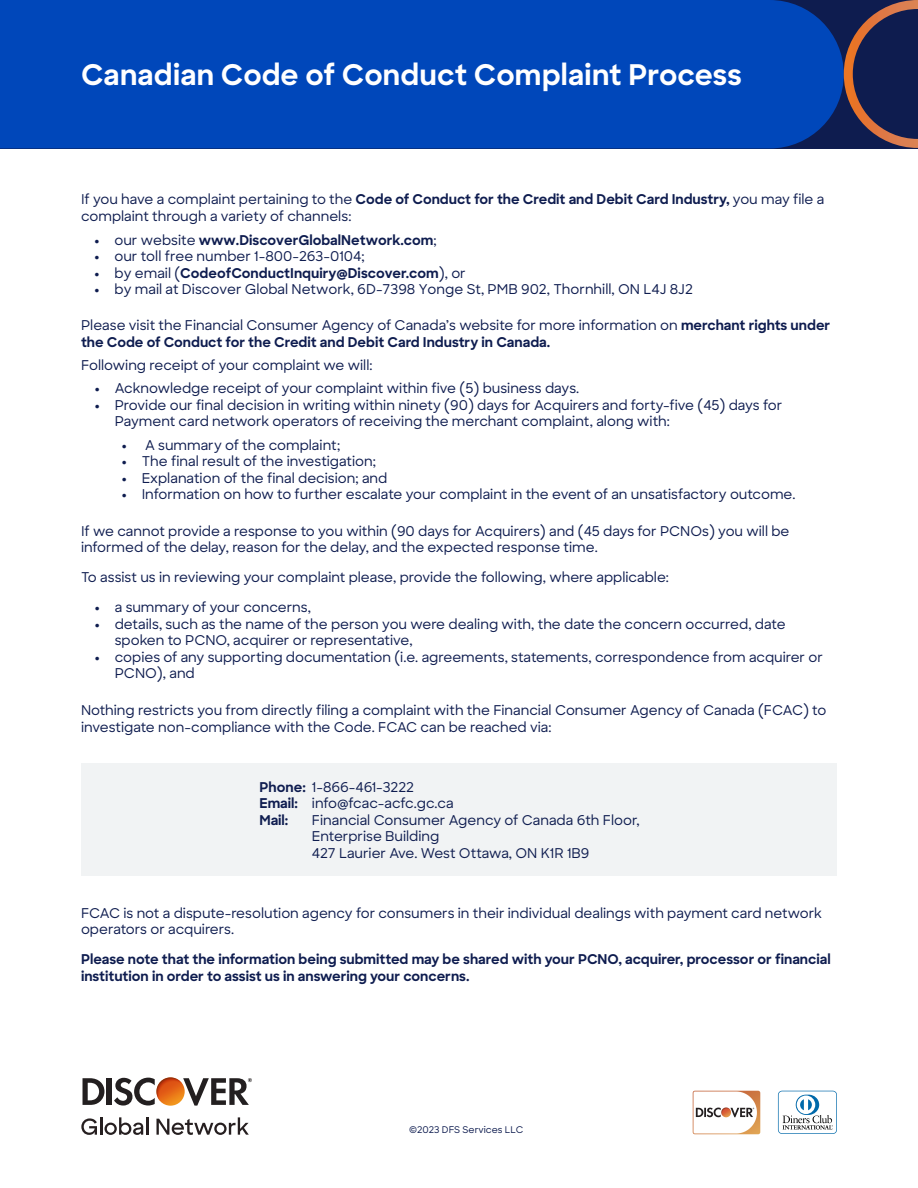
<style>
.page{position:relative;width:918px;height:1188px;background:#fff}
.page>*{position:absolute;margin:0;border:0;box-sizing:border-box;transform-origin:0 0}
.t1{font:700 28.5px "Discover Sans";letter-spacing:.005em;color:#fff}
.t2{font:500 13.5px/16.5px "Discover Sans";color:#0e1c4f}
.t3{font:700 13.5px/16.5px "Discover Sans";color:#0e1c4f}
.t4{font:500 9.3px "Discover Sans";color:#0e1c4f}
.s1{font-weight:700}
.s2{font-weight:800}
.s3{font-weight:500}
</style>
<div class="page">
<div style="left:81px;top:763px;width:756px;height:113px;background:#f1f3f4"></div>
<div style="left:0;top:0;width:844px;height:148px;background:#0047ba"></div>
<svg style="left:81px;top:1117px;width:67px;height:18px"></svg>
<svg style="left:156px;top:1117px;width:93px;height:18px"></svg>
<svg style="left:83px;top:1078px;width:21px;height:27px"></svg>
<div style="left:107px;top:1078px;width:5px;height:27px;background:#231f20"></div>
<svg style="left:114px;top:1078px;width:138px;height:28px"></svg>
<svg style="left:778px;top:1091px;width:59px;height:43px"></svg>
<svg style="left:844px;top:0;width:74px;height:148px;background:#342c4a"></svg>
<img style="left:692px;top:1090px;width:69px;height:45px">
<h1 class="t1" style="left:81px;top:56px;width:662px">Canadian Code of Conduct Complaint Process</h1>
<p class="t2" style="left:81px;top:191px;width:745px">If you have a complaint pertaining to the <span class="s1">Code of Conduct for the Credit and Debit Card Industry,</span> you may file a complaint through a variety of channels:</p>
<p class="t3" style="left:94px;top:231px;width:344px"><span class="s2">•</span> <span class="s3">our website</span> www.DiscoverGlobalNetwork.com<span class="s3">;</span></p>
<p class="t2" style="left:94px;top:248px;width:272px"><span class="s2">•</span> our toll free number 1-800-263-0104;</p>
<p class="t3" style="left:94px;top:264px;width:373px"><span class="s2">•</span> <span class="s3">by email (</span>CodeofConductInquiry@Discover.com<span class="s3">), or</span></p>
<p class="t2" style="left:94px;top:281px;width:600px"><span class="s2">•</span> by mail at Discover Global Network, 6D-7398 Yonge St, PMB 902, Thornhill, ON L4J 8J2</p>
<p class="t3" style="left:81px;top:317px;width:751px"><span class="s3">Please visit the Financial Consumer Agency of Canada’s website for more information on</span> merchant rights under the Code of Conduct for the Credit and Debit Card Industry in Canada.</p>
<p class="t2" style="left:81px;top:357px;width:293px">Following receipt of your complaint we will:</p>
<p class="t2" style="left:94px;top:380px;width:486px"><span class="s2">•</span> Acknowledge receipt of your complaint within five (5) business days.</p>
<p class="t2" style="left:115px;top:397px;width:669px;text-indent:-20px"><span class="s2">•</span> Provide our final decision in writing within ninety (90) days for Acquirers and forty-five (45) days for<br>Payment card network operators of receiving the merchant complaint, along with:</p>
<p class="t2" style="left:122px;top:437px;width:220px"><span class="s2">•</span> A summary of the complaint;</p>
<p class="t2" style="left:122px;top:453px;width:256px"><span class="s2">•</span> The final result of the investigation;</p>
<p class="t2" style="left:122px;top:470px;width:267px"><span class="s2">•</span> Explanation of the final decision; and</p>
<p class="t2" style="left:122px;top:486px;width:676px"><span class="s2">•</span> Information on how to further escalate your complaint in the event of an unsatisfactory outcome.</p>
<p class="t2" style="left:81px;top:523px;width:710px">If we cannot provide a response to you within (90 days for Acquirers) and (45 days for PCNOs) you will be informed of the delay, reason for the delay, and the expected response time.</p>
<p class="t2" style="left:81px;top:569px;width:589px">To assist us in reviewing your complaint please, provide the following, where applicable:</p>
<p class="t2" style="left:94px;top:599px;width:218px"><span class="s2">•</span> a summary of your concerns,</p>
<p class="t2" style="left:115px;top:616px;width:672px;text-indent:-20px"><span class="s2">•</span> details, such as the name of the person you were dealing with, the date the concern occurred, date spoken to PCNO, acquirer or representative,</p>
<p class="t2" style="left:115px;top:649px;width:710px;text-indent:-20px"><span class="s2">•</span> copies of any supporting documentation (i.e. agreements, statements, correspondence from acquirer or<br>PCNO), and</p>
<p class="t2" style="left:81px;top:702px;width:747px">Nothing restricts you from directly filing a complaint with the Financial Consumer Agency of Canada (FCAC) to investigate non-compliance with the Code. FCAC can be reached via:</p>
<p class="t2" style="left:259px;top:779px;width:196px"><span class="s1">Phone:</span> 1-866-461-3222<br><span class="s1">Email:</span> info@fcac-acfc.gc.ca<br><span class="s1">Mail:</span></p>
<p class="t2" style="left:312px;top:812px;width:329px">Financial Consumer Agency of Canada 6th Floor,<br>Enterprise Building<br>427 Laurier Ave. West Ottawa, ON K1R 1B9</p>
<p class="t2" style="left:81px;top:905px;width:742px">FCAC is not a dispute-resolution agency for consumers in their individual dealings with payment card network operators or acquirers.</p>
<p class="t3" style="left:81px;top:951px;width:751px">Please note that the information being submitted may be shared with your PCNO, acquirer, processor or financial institution in order to assist us in answering your concerns.</p>
<p class="t4" style="left:409px;top:1123px;width:116px">©2023 DFS Services LLC</p>
</div>
